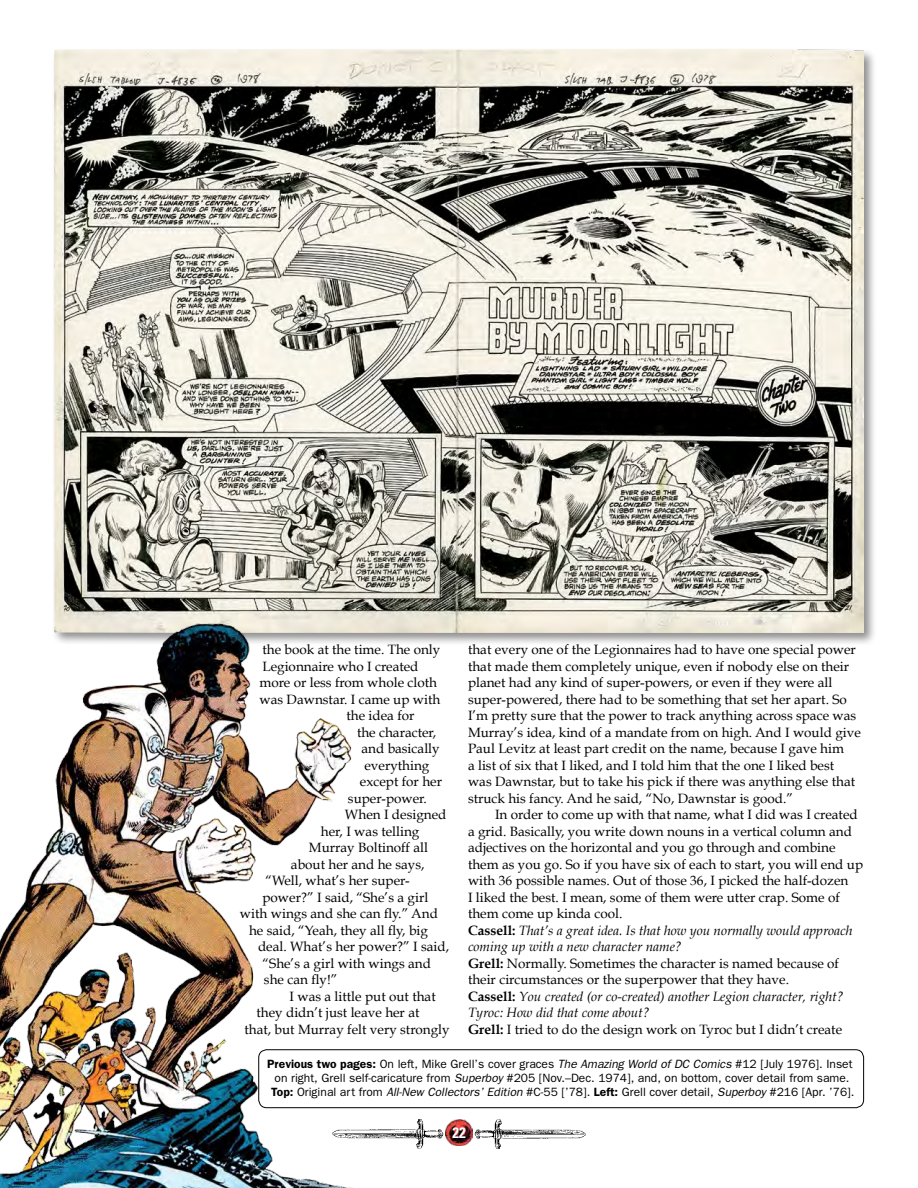
<style>
.page{position:relative;width:918px;height:1188px;background:#fff}
.page>*{position:absolute;margin:0;border:0;box-sizing:border-box;transform-origin:0 0}
.t1{font:700 condensed 15px "Univers";color:#fff}
.t2{font:13.5px/16.5px "Book Antiqua";color:#000}
.t3{font:12px/14.4px "Franklin Gothic";color:#000;text-align:center}
.s1{font-weight:700}
.s2{font-style:italic}
.s3{font-weight:600}
</style>
<div class="page">
<img style="left:526px;top:1129px;width:60px;height:10px">
<div style="left:52px;top:47px;width:825px;height:599px;background:#000;opacity:.45"></div>
<img style="left:54px;top:50px;width:809px;height:582px">
<img style="left:0;top:619px;width:526px;height:569px">
<div style="left:258px;top:1049px;width:606px;height:59px;border:1px solid #000;border-radius:8px"></div>
<p class="t2" style="left:262px;top:642px;width:179px">the book at the time. The only</p>
<p class="t2" style="left:262px;top:658px;width:158px">Legionnaire who I created</p>
<p class="t2" style="left:260px;top:675px;width:179px">more or less from whole cloth</p>
<p class="t2" style="left:260px;top:691px;width:182px">was Dawnstar. I came up with</p>
<p class="t2" style="left:346px;top:707px;width:70px">the idea for</p>
<p class="t2" style="left:357px;top:724px;width:81px">the character,</p>
<p class="t2" style="left:361px;top:740px;width:80px">and basically</p>
<p class="t2" style="left:364px;top:757px;width:66px">everything</p>
<p class="t2" style="left:360px;top:773px;width:84px">except for her</p>
<p class="t2" style="left:348px;top:790px;width:80px">super-power.</p>
<p class="t2" style="left:345px;top:806px;width:103px">When I designed</p>
<p class="t2" style="left:321px;top:823px;width:100px">her, I was telling</p>
<p class="t2" style="left:309px;top:839px;width:121px">Murray Boltinoff all</p>
<p class="t2" style="left:291px;top:856px;width:135px">about her and he says,</p>
<p class="t2" style="left:265px;top:872px;width:146px">“Well, what’s her super-</p>
<p class="t2" style="left:262px;top:889px;width:167px">power?” I said, “She’s a girl</p>
<p class="t2" style="left:240px;top:905px;width:199px">with wings and she can fly.” And</p>
<p class="t2" style="left:249px;top:922px;width:180px">he said, “Yeah, they all fly, big</p>
<p class="t2" style="left:258px;top:938px;width:193px">deal. What’s her power?” I said,</p>
<p class="t2" style="left:262px;top:955px;width:170px">“She’s a girl with wings and</p>
<p class="t2" style="left:264px;top:971px;width:75px">she can fly!”</p>
<p class="t2" style="left:290px;top:988px;width:148px">I was a little put out that</p>
<p class="t2" style="left:257px;top:1004px;width:165px">they didn’t just leave her at</p>
<p class="t2" style="left:245px;top:1021px;width:207px">that, but Murray felt very strongly</p>
<p class="t2" style="left:468px;top:641px;width:394px">that every one of the Legionnaires had to have one special power that made them completely unique, even if nobody else on their planet had any kind of super-powers, or even if they were all super-powered, there had to be something that set her apart. So I’m pretty sure that the power to track anything across space was Murray’s idea, kind of a mandate from on high. And I would give Paul Levitz at least part credit on the name, because I gave him<br>a list of six that I liked, and I told him that the one I liked best was Dawnstar, but to take his pick if there was anything else that struck his fancy. And he said, “No, Dawnstar is good.”</p>
<p class="t2" style="left:468px;top:806px;width:397px;text-indent:27px">In order to come up with that name, what I did was I created a grid. Basically, you write down nouns in a vertical column and adjectives on the horizontal and you go through and combine them as you go. So if you have six of each to start, you will end up with 36 possible names. Out of those 36, I picked the half-dozen<br>I liked the best. I mean, some of them were utter crap. Some of them come up kinda cool.<br><span class="s1">Cassell:</span> <span class="s2">That’s a great idea. Is that how you normally would approach coming up with a new character name?<br></span><span class="s1">Grell:</span> Normally. Sometimes the character is named because of their circumstances or the superpower that they have.<br><span class="s1">Cassell:</span> <span class="s2">You created (or co-created) another Legion character, right?<br>Tyroc: How did that come about?<br></span><span class="s1">Grell:</span> I tried to do the design work on Tyroc but I didn’t create</p>
<p class="t3" style="left:267px;top:1056px;width:589px"><span class="s3">Previous two pages:</span> On left, Mike Grell’s cover graces <span class="s2">The Amazing World of DC Comics</span> #12 [July 1976]. Inset on right, Grell self-caricature from <span class="s2">Superboy</span> #205 [Nov.–Dec. 1974], and, on bottom, cover detail from same.<br><span class="s3">Top:</span> Original art from <span class="s2">All-New Collectors’ Edition</span> #C-55 [’78]. <span class="s3">Left:</span> Grell cover detail, <span class="s2">Superboy</span> #216 [Apr. ’76].</p>
<p class="t1" style="left:452px;top:1124px;width:15px">22</p>
</div>
